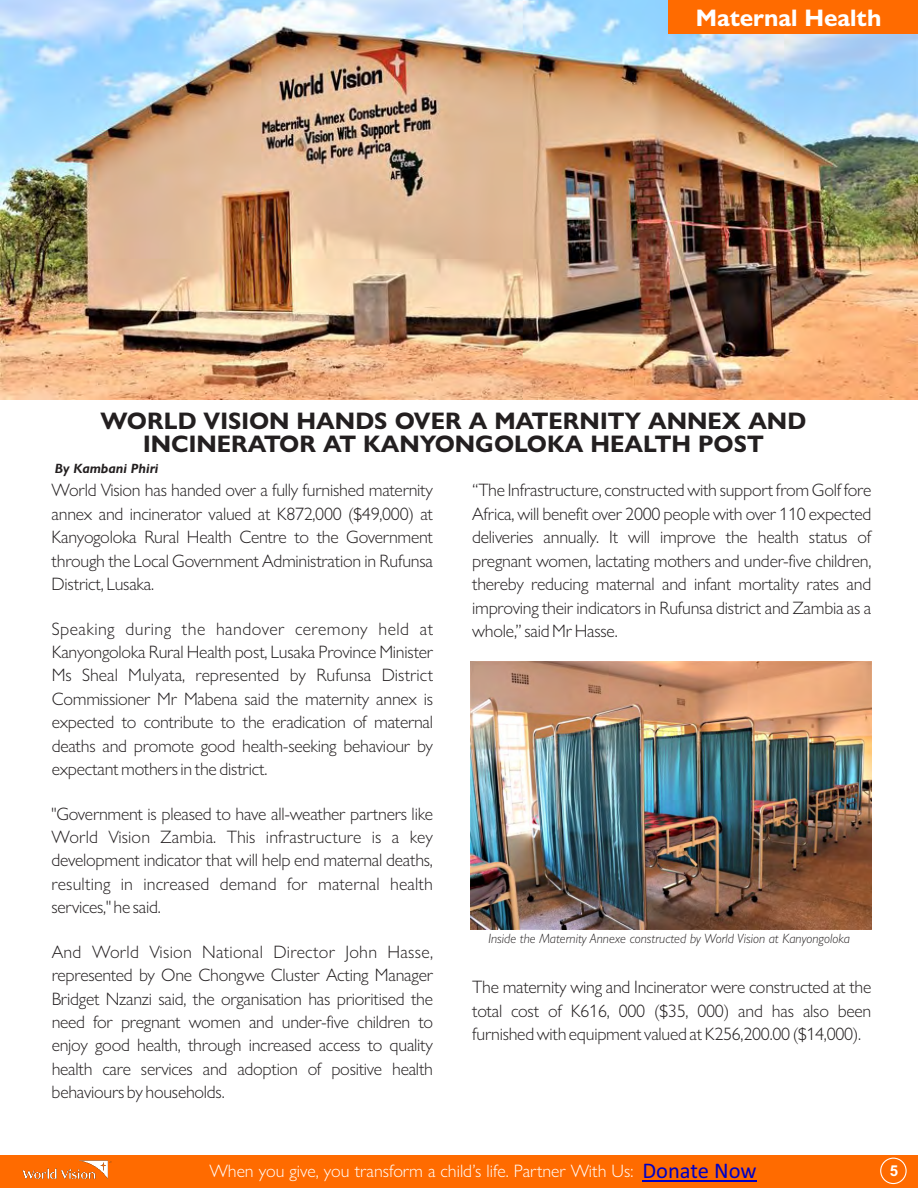
<style>
.page{position:relative;width:918px;height:1188px;background:#fff}
.page>*{position:absolute;margin:0;border:0;box-sizing:border-box;transform-origin:0 0}
.t1{font:700 24px/23.1px "Gill Sans Nova";color:#231f20;text-align:center}
.t2{font:700 24px "Gill Sans Nova";color:#fff}
.t3{font:300 18px/23.4px "Gill Sans Nova";letter-spacing:-.015em;color:#231f20;text-align:justify}
.t4{font:300 18px "Gill Sans Nova";color:#fff}
.t5{font:700 15px "Arial";color:#fff}
.t6{font:italic 300 13.5px "Gill Sans Nova";color:#231f20}
.t7{font:italic 700 13.5px "Gill Sans Nova";color:#231f20}
.s1{font-family:"Calibri";font-weight:400;font-size:22.5px;color:#0000c4}
</style>
<div class="page">
<img style="left:1px;top:0;width:917px;height:399px">
<div style="left:668px;top:0;width:250px;height:34px;background:#ff6b00"></div>
<img style="left:471px;top:662px;width:401px;height:267px">
<div style="left:0;top:1155px;width:918px;height:33px;background:#ff6b00"></div>
<img style="left:22px;top:1160px;width:90px;height:19px">
<svg style="left:880px;top:1158px;width:27px;height:26px"></svg>
<hr style="left:642px;top:1180px;width:115px;height:1px;background:#0000c4">
<h1 class="t2" style="left:696px;top:9px;width:187px">Maternal Health</h1>
<h1 class="t1" style="left:101px;top:412px;width:707px">WORLD VISION HANDS OVER A MATERNITY ANNEX AND<br>INCINERATOR AT KANYONGOLOKA HEALTH POST</h1>
<p class="t7" style="left:55px;top:464px;width:105px">By Kambani Phiri</p>
<p class="t3" style="left:52px;top:481px;width:383px">World Vision has handed over a fully furnished maternity annex and incinerator valued at K872,000 ($49,000) at Kanyogoloka Rural Health Centre to the Government through the Local Government Administration in Rufunsa District, Lusaka.</p>
<p class="t3" style="left:52px;top:619px;width:383px">Speaking during the handover ceremony held at Kanyongoloka Rural Health post, Lusaka Province Minister Ms Sheal Mulyata, represented by Rufunsa District Commissioner Mr Mabena said the maternity annex is expected to contribute to the eradication of maternal deaths and promote good health-seeking behaviour by expectant mothers in the district.</p>
<p class="t3" style="left:52px;top:804px;width:383px">"Government is pleased to have all-weather partners like World Vision Zambia. This infrastructure is a key development indicator that will help end maternal deaths, resulting in increased demand for maternal health services," he said.</p>
<p class="t3" style="left:52px;top:942px;width:383px">And World Vision National Director John Hasse, represented by One Chongwe Cluster Acting Manager Bridget Nzanzi said, the organisation has prioritised the need for pregnant women and under-five children to enjoy good health, through increased access to quality health care services and adoption of positive health behaviours by households.</p>
<p class="t3" style="left:472px;top:481px;width:401px">“The Infrastructure, constructed with support from Golf fore Africa, will benefit over 2000 people with over 110 expected deliveries annually. It will improve the health status of pregnant women, lactating mothers and under-five children, thereby reducing maternal and infant mortality rates and improving their indicators in Rufunsa district and Zambia as a whole,” said Mr Hasse.</p>
<p class="t6" style="left:489px;top:934px;width:363px">Inside the Maternity Annexe constructed by World Vision at Kanyongoloka</p>
<p class="t3" style="left:472px;top:977px;width:401px">The maternity wing and Incinerator were constructed at the total cost of K616, 000 ($35, 000) and has also been furnished with equipment valued at K256,200.00 ($14,000).</p>
<p class="t4" style="left:209px;top:1165px;width:549px">When you give, you transform a child’s life. Partner With Us: <span class="s1">Donate Now</span></p>
<p class="t5" style="left:890px;top:1165px;width:10px">5</p>
</div>
